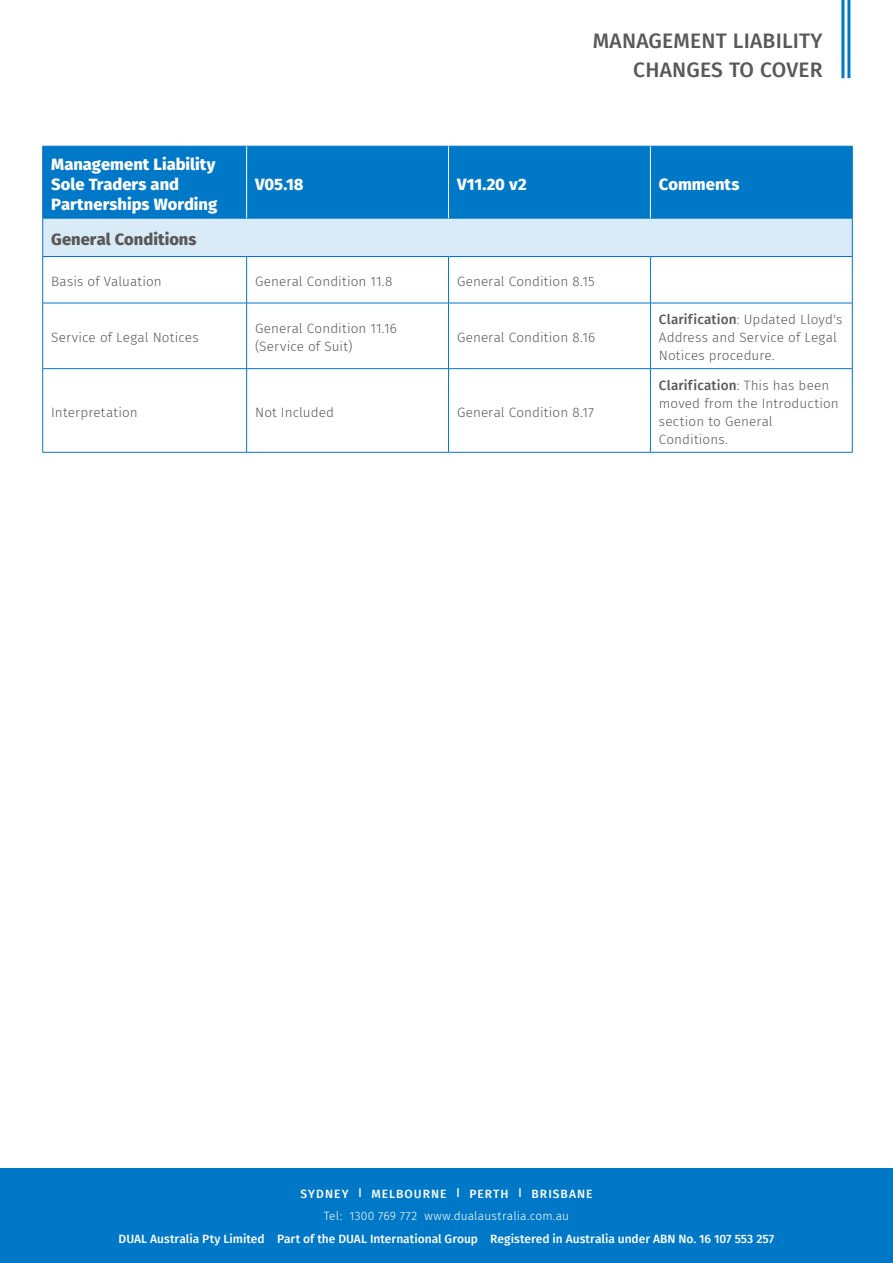
<style>
.page{position:relative;width:893px;height:1263px;background:#fff}
.page>*{position:absolute;margin:0;border:0;box-sizing:border-box;transform-origin:0 0}
.t1{font:500 21px/28.5px "Fira Sans";letter-spacing:.01em;color:#595959;text-align:right}
.Table_Header_Row{font:800 16.5px/19.8px "Fira Sans";color:#fff}
.Table_-_Subheader{font:800 16.5px "Fira Sans";color:#595959}
.Table_Body{font:300 13.5px/18px "Fira Sans";letter-spacing:.005em;color:#595959}
.t2{font:500 12px "Fira Sans";letter-spacing:.005em;color:#fff}
.t3{font:300 12px "Fira Sans";letter-spacing:.015em;color:#fff}
.t4{font:500 12px "Fira Sans";letter-spacing:.085em;color:#fff}
.s1{font-weight:500}
.s2{font-size:9.6px}
</style>
<div class="page">
<hr style="left:847px;top:0;width:3px;height:78px;background:#0078c8">
<hr style="left:841px;top:0;width:3px;height:78px;background:#0078c8">
<div style="left:43px;top:147px;width:809px;height:71px;background:#0078c8"></div>
<div style="left:43px;top:218px;width:809px;height:38px;background:#d9ebf7"></div>
<svg style="left:43px;top:257px;width:809px;height:195px"></svg>
<hr style="left:852px;top:218px;width:1px;height:38px;background:#0078c8">
<hr style="left:246px;top:257px;width:1px;height:46px;background:#0078c8">
<hr style="left:246px;top:303px;width:1px;height:65px;background:#0078c8">
<hr style="left:246px;top:369px;width:1px;height:83px;background:#0078c8">
<hr style="left:43px;top:146px;width:204px;height:1px;background:#0078c8">
<hr style="left:42px;top:146px;width:1px;height:72px;background:#0078c8">
<hr style="left:247px;top:146px;width:201px;height:1px;background:#0078c8">
<hr style="left:448px;top:146px;width:202px;height:1px;background:#0078c8">
<hr style="left:650px;top:146px;width:202px;height:1px;background:#0078c8">
<hr style="left:852px;top:146px;width:1px;height:72px;background:#0078c8">
<hr style="left:43px;top:218px;width:204px;height:1px;background:#0078c8">
<hr style="left:247px;top:218px;width:201px;height:1px;background:#0078c8">
<hr style="left:448px;top:218px;width:202px;height:1px;background:#0078c8">
<hr style="left:650px;top:218px;width:202px;height:1px;background:#0078c8">
<hr style="left:42px;top:218px;width:1px;height:38px;background:#0078c8">
<hr style="left:43px;top:256px;width:204px;height:1px;background:#0078c8">
<hr style="left:42px;top:257px;width:1px;height:46px;background:#0078c8">
<hr style="left:247px;top:256px;width:201px;height:1px;background:#0078c8">
<hr style="left:448px;top:256px;width:202px;height:1px;background:#0078c8">
<hr style="left:448px;top:257px;width:1px;height:46px;background:#0078c8">
<hr style="left:650px;top:256px;width:202px;height:1px;background:#0078c8">
<hr style="left:650px;top:257px;width:1px;height:46px;background:#0078c8">
<hr style="left:852px;top:257px;width:1px;height:46px;background:#0078c8">
<hr style="left:43px;top:303px;width:204px;height:1px;background:#0078c8">
<hr style="left:42px;top:303px;width:1px;height:65px;background:#0078c8">
<hr style="left:247px;top:303px;width:201px;height:1px;background:#0078c8">
<hr style="left:448px;top:303px;width:202px;height:1px;background:#0078c8">
<hr style="left:448px;top:303px;width:1px;height:65px;background:#0078c8">
<hr style="left:650px;top:303px;width:202px;height:1px;background:#0078c8">
<hr style="left:650px;top:303px;width:1px;height:65px;background:#0078c8">
<hr style="left:852px;top:303px;width:1px;height:65px;background:#0078c8">
<hr style="left:43px;top:368px;width:204px;height:1px;background:#0078c8">
<hr style="left:42px;top:369px;width:1px;height:83px;background:#0078c8">
<hr style="left:247px;top:368px;width:201px;height:1px;background:#0078c8">
<hr style="left:448px;top:368px;width:202px;height:1px;background:#0078c8">
<hr style="left:448px;top:369px;width:1px;height:83px;background:#0078c8">
<hr style="left:650px;top:368px;width:202px;height:1px;background:#0078c8">
<hr style="left:650px;top:369px;width:1px;height:83px;background:#0078c8">
<hr style="left:852px;top:369px;width:1px;height:83px;background:#0078c8">
<hr style="left:43px;top:452px;width:204px;height:1px;background:#0078c8">
<hr style="left:247px;top:452px;width:201px;height:1px;background:#0078c8">
<hr style="left:448px;top:452px;width:202px;height:1px;background:#0078c8">
<hr style="left:650px;top:452px;width:202px;height:1px;background:#0078c8">
<hr style="left:246px;top:146px;width:1px;height:72px;background:#fff">
<hr style="left:448px;top:146px;width:1px;height:72px;background:#fff">
<hr style="left:650px;top:146px;width:1px;height:72px;background:#fff">
<div style="left:0;top:1168px;width:893px;height:95px;background:#0078c8"></div>
<p class="Table_Header_Row" style="left:51px;top:153px;width:168px">Management Liability<br>Sole Traders and<br>Partnerships Wording</p>
<h1 class="t1" style="left:593px;top:26px;width:231px">MANAGEMENT LIABILITY<br>CHANGES TO COVER</h1>
<p class="Table_Header_Row" style="left:255px;top:173px;width:50px">V05.18</p>
<p class="Table_Header_Row" style="left:457px;top:173px;width:71px">V11.20 v2</p>
<p class="Table_Header_Row" style="left:659px;top:173px;width:82px">Comments</p>
<p class="Table_-_Subheader" style="left:51px;top:225px;width:147px">General Conditions</p>
<p class="Table_Body" style="left:51px;top:272px;width:112px">Basis of Valuation</p>
<p class="Table_Body" style="left:255px;top:272px;width:139px">General Condition 11.8</p>
<p class="Table_Body" style="left:457px;top:272px;width:139px">General Condition 8.15</p>
<p class="Table_Body" style="left:51px;top:328px;width:149px">Service of Legal Notices</p>
<p class="Table_Body" style="left:255px;top:319px;width:143px">General Condition 11.16 (Service of Suit)</p>
<p class="Table_Body" style="left:457px;top:328px;width:140px">General Condition 8.16</p>
<p class="Table_Body" style="left:51px;top:403px;width:88px">Interpretation</p>
<p class="Table_Body" style="left:255px;top:403px;width:81px">Not Included</p>
<p class="Table_Body" style="left:457px;top:403px;width:138px">General Condition 8.17</p>
<p class="Table_Body" style="left:659px;top:310px;width:185px"><span class="s1">Clarification</span>: Updated Lloyd's<br>Address and Service of Legal<br>Notices procedure.</p>
<p class="Table_Body" style="left:659px;top:376px;width:181px"><span class="s1">Clarification</span>: This has been moved from the Introduction section to General<br>Conditions.</p>
<p class="t4" style="left:300px;top:1184px;width:294px">SYDNEY <span class="s2">|</span> MELBOURNE <span class="s2">|</span> PERTH <span class="s2">|</span> BRISBANE</p>
<p class="t3" style="left:324px;top:1208px;width:247px">Tel: 1300 769 772 www.dualaustralia.com.au</p>
<p class="t2" style="left:119px;top:1229px;width:657px">DUAL Australia Pty Limited Part of the DUAL International Group Registered in Australia under ABN No. 16 107 553 257</p>
</div>
